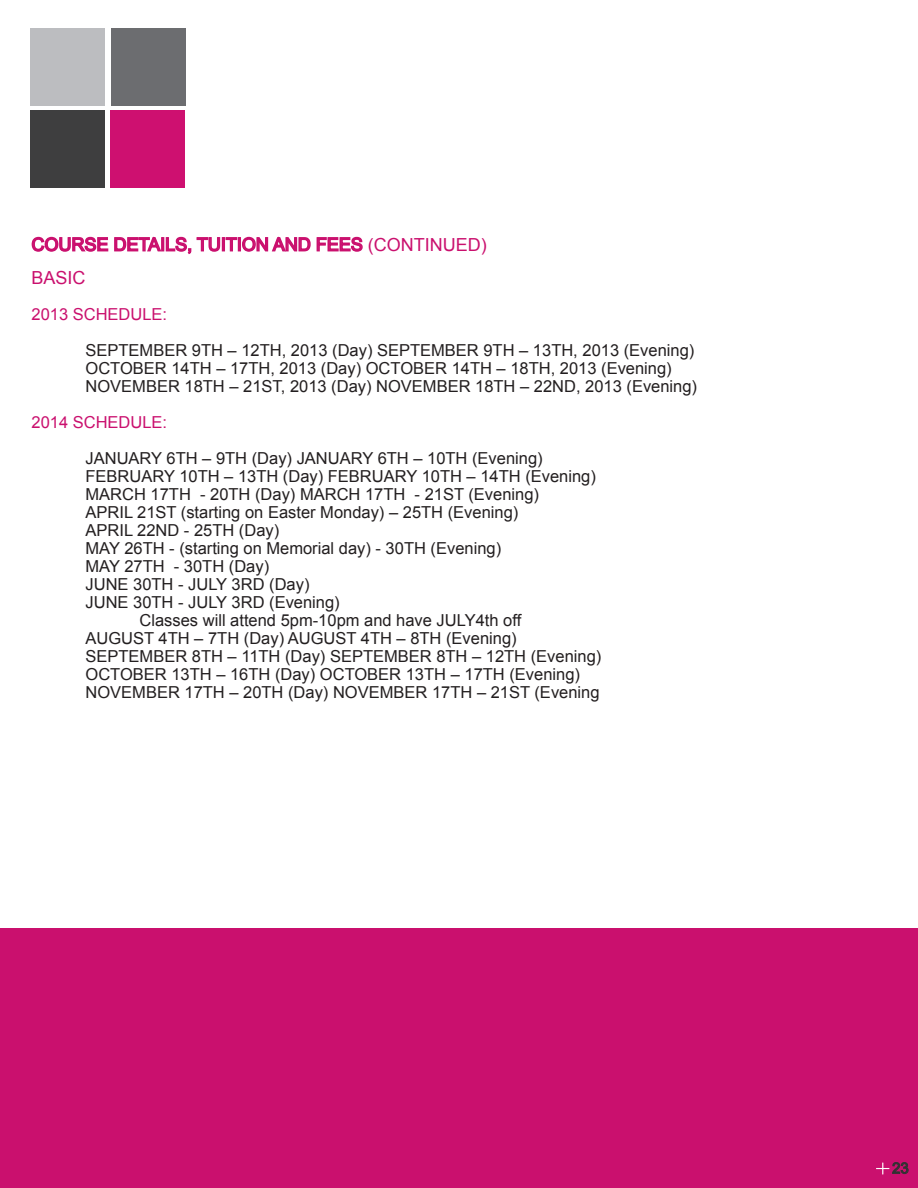
<style>
.page{position:relative;width:918px;height:1188px;background:#fff}
.page>*{position:absolute;margin:0;border:0;box-sizing:border-box;transform-origin:0 0}
.t1{font:18px/33px "Arial";color:#ca106e}
.t2{font:16.5px/18px "Arial";color:#231f20}
.t3{font:16.5px "Arial";color:#ca106e}
.t4{font:15px "Arial";color:#313232}
</style>
<div class="page">
<div style="left:30px;top:28px;width:75px;height:77px;background:#bcbdc0"></div>
<div style="left:111px;top:28px;width:74px;height:77px;background:#6c6d70"></div>
<div style="left:30px;top:110px;width:75px;height:78px;background:#3e3e3f"></div>
<div style="left:111px;top:110px;width:74px;height:78px;background:#ce1070"></div>
<div style="left:0;top:929px;width:918px;height:259px;background:#ca106e"></div>
<svg style="left:876px;top:1162px;width:33px;height:12px"></svg>
<svg style="left:31px;top:236px;width:332px;height:18px"></svg>
<p class="t1" style="left:32px;top:228px;width:457px">COURSE DETAILS, TUITION AND FEES (CONTINUED)<br>BASIC</p>
<p class="t3" style="left:32px;top:305px;width:137px">2013 SCHEDULE:</p>
<p class="t2" style="left:86px;top:341px;width:613px">SEPTEMBER 9TH – 12TH, 2013 (Day) SEPTEMBER 9TH – 13TH, 2013 (Evening)<br>OCTOBER 14TH – 17TH, 2013 (Day) OCTOBER 14TH – 18TH, 2013 (Evening)<br>NOVEMBER 18TH – 21ST, 2013 (Day) NOVEMBER 18TH – 22ND, 2013 (Evening)</p>
<p class="t3" style="left:32px;top:413px;width:137px">2014 SCHEDULE:</p>
<p class="t2" style="left:86px;top:449px;width:459px">JANUARY 6TH – 9TH (Day) JANUARY 6TH – 10TH (Evening)</p>
<p class="t2" style="left:86px;top:467px;width:512px">FEBRUARY 10TH – 13TH (Day) FEBRUARY 10TH – 14TH (Evening)</p>
<p class="t2" style="left:86px;top:485px;width:455px">MARCH 17TH - 20TH (Day) MARCH 17TH - 21ST (Evening)</p>
<p class="t2" style="left:86px;top:503px;width:434px">APRIL 21ST (starting on Easter Monday) – 25TH (Evening)</p>
<p class="t2" style="left:86px;top:521px;width:195px">APRIL 22ND - 25TH (Day)</p>
<p class="t2" style="left:86px;top:539px;width:417px">MAY 26TH - (starting on Memorial day) - 30TH (Evening)</p>
<p class="t2" style="left:86px;top:557px;width:185px">MAY 27TH - 30TH (Day)</p>
<p class="t2" style="left:86px;top:575px;width:226px">JUNE 30TH - JULY 3RD (Day)</p>
<p class="t2" style="left:86px;top:593px;width:256px">JUNE 30TH - JULY 3RD (Evening)</p>
<p class="t2" style="left:140px;top:611px;width:383px">Classes will attend 5pm-10pm and have JULY4th off</p>
<p class="t2" style="left:86px;top:629px;width:433px">AUGUST 4TH – 7TH (Day) AUGUST 4TH – 8TH (Evening)</p>
<p class="t2" style="left:86px;top:647px;width:517px">SEPTEMBER 8TH – 11TH (Day) SEPTEMBER 8TH – 12TH (Evening)</p>
<p class="t2" style="left:86px;top:665px;width:496px">OCTOBER 13TH – 16TH (Day) OCTOBER 13TH – 17TH (Evening)</p>
<p class="t2" style="left:86px;top:683px;width:516px">NOVEMBER 17TH – 20TH (Day) NOVEMBER 17TH – 21ST (Evening</p>
<p class="t4" style="left:892px;top:1160px;width:18px">23</p>
</div>
